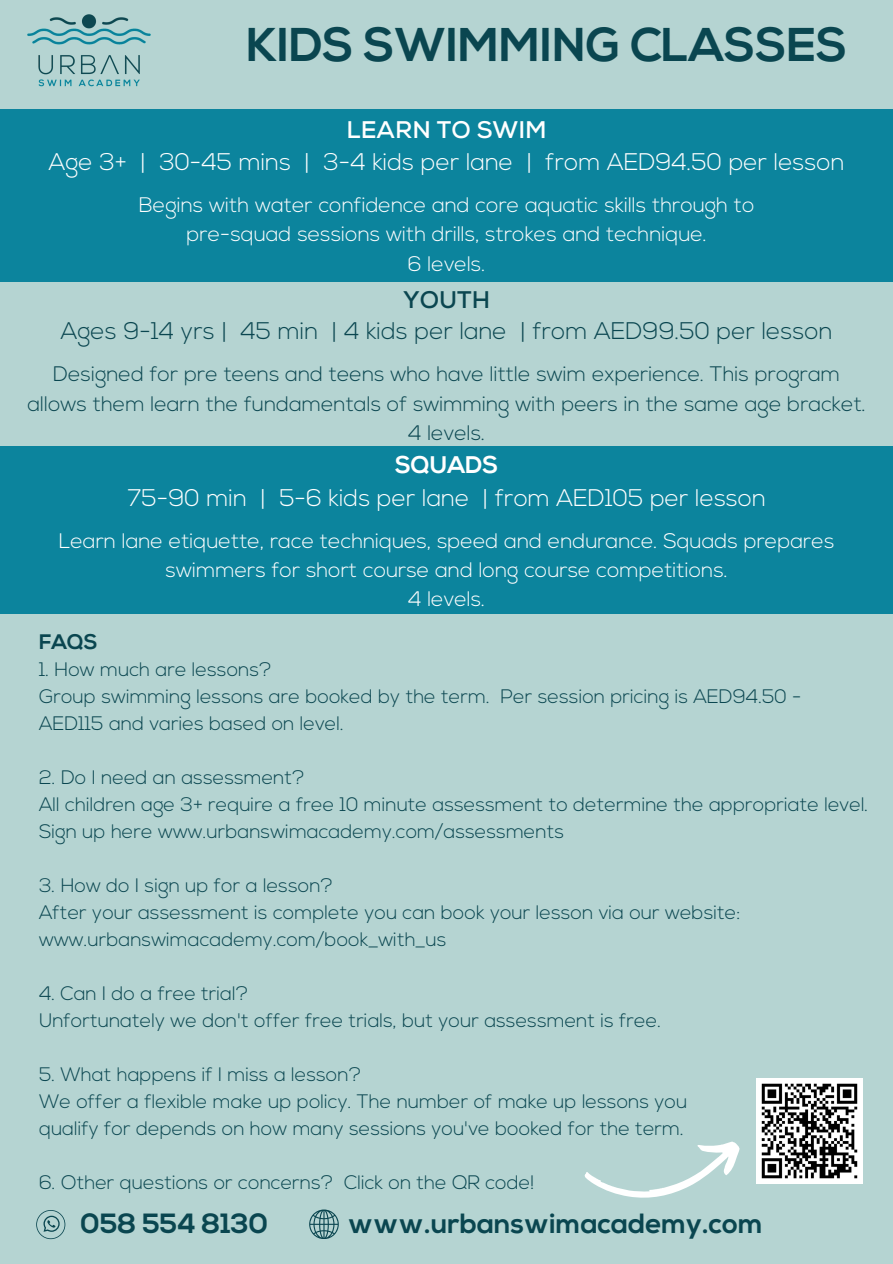
<style>
.page{position:relative;width:893px;height:1264px;background:#fff}
.page>*{position:absolute;margin:0;border:0;box-sizing:border-box;transform-origin:0 0}
.t1{font:700 47.25px "Nexa";color:#0a4650}
.t2{font:700 27.75px "Nexa";color:#0a4650}
.t3{font:300 24px/31.5px "Nexa";color:#fff;text-align:center}
.t4{font:300 24px/31.5px "Nexa";color:#0a4650;text-align:center}
.t5{font:300 21px/29.2px "Nexa";color:#fff;text-align:center}
.t6{font:300 21px/29.2px "Nexa";color:#0a4650;text-align:center}
.t7{font:700 21px "Nexa";color:#0a4650}
.t8{font:300 19.5px/27px "Nexa";color:#0a4650}
.s1{font-weight:700}
</style>
<div class="page">
<div style="left:0;top:0;width:892px;height:1263px;background:#b5d4d2"></div>
<div style="left:0;top:109px;width:892px;height:173px;background:#0c849d"></div>
<div style="left:0;top:446px;width:892px;height:168px;background:#0c849d"></div>
<img style="left:27px;top:14px;width:124px;height:73px">
<svg style="left:309px;top:1209px;width:29px;height:29px"></svg>
<svg style="left:36px;top:1210px;width:29px;height:29px"></svg>
<img style="left:756px;top:1078px;width:106px;height:105px">
<svg style="left:584px;top:1141px;width:156px;height:57px"></svg>
<p class="t1" style="left:246px;top:26px;width:602px">KIDS SWIMMING CLASSES</p>
<p class="t3" style="left:49px;top:117px;width:797px"><span class="s1">LEARN TO SWIM<br></span>Age 3+ | 30-45 mins | 3-4 kids per lane | from AED94.50 per lesson</p>
<p class="t5" style="left:139px;top:192px;width:617px">Begins with water confidence and core aquatic skills through to</p>
<p class="t5" style="left:186px;top:221px;width:522px">pre-squad sessions with drills, strokes and technique.</p>
<p class="t5" style="left:408px;top:251px;width:79px">6 levels.</p>
<p class="t4" style="left:61px;top:286px;width:773px"><span class="s1">YOUTH<br></span>Ages 9-14 yrs | 45 min | 4 kids per lane | from AED99.50 per lesson</p>
<p class="t6" style="left:27px;top:361px;width:839px">Designed for pre teens and teens who have little swim experience. This program allows them learn the fundamentals of swimming with peers in the same age bracket.</p>
<h2 class="t6" style="left:408px;top:420px;width:78px">4 levels.</h2>
<p class="t3" style="left:127px;top:450px;width:640px;line-height:33px"><span class="s1">SQUADS<br></span>75-90 min | 5-6 kids per lane | from AED105 per lesson</p>
<p class="t5" style="left:59px;top:528px;width:777px">Learn lane etiquette, race techniques, speed and endurance. Squads prepares swimmers for short course and long course competitions.</p>
<p class="t5" style="left:408px;top:586px;width:78px">4 levels.</p>
<h1 class="t7" style="left:39px;top:633px;width:60px">FAQS</h1>
<h3 class="t8" style="left:39px;top:657px;width:234px">1. How much are lessons?</h3>
<p class="t8" style="left:39px;top:684px;width:764px">Group swimming lessons are booked by the term. Per session pricing is AED94.50 -<br>AED115 and varies based on level.</p>
<p class="t8" style="left:39px;top:765px;width:830px">2. Do I need an assessment?<br>All children age 3+ require a free 10 minute assessment to determine the appropriate level.<br>Sign up here www.urbanswimacademy.com/assessments</p>
<p class="t8" style="left:39px;top:873px;width:295px">3. How do I sign up for a lesson?</p>
<h3 class="t8" style="left:39px;top:900px;width:703px">After your assessment is complete you can book your lesson via our website: www.urbanswimacademy.com/book_with_us</h3>
<p class="t8" style="left:39px;top:981px;width:211px">4. Can I do a free trial?</p>
<p class="t8" style="left:39px;top:1008px;width:623px">Unfortunately we don't offer free trials, but your assessment is free.</p>
<h3 class="t8" style="left:39px;top:1062px;width:324px">5. What happens if I miss a lesson?</h3>
<p class="t8" style="left:39px;top:1089px;width:649px">We offer a flexible make up policy. The number of make up lessons you</p>
<p class="t8" style="left:39px;top:1116px;width:646px">qualify for depends on how many sessions you've booked for the term.</p>
<p class="t8" style="left:39px;top:1170px;width:496px">6. Other questions or concerns? Click on the QR code!</p>
<p class="t2" style="left:348px;top:1212px;width:416px">www.urbanswimacademy.com</p>
<p class="t2" style="left:81px;top:1212px;width:189px">058 554 8130</p>
</div>
